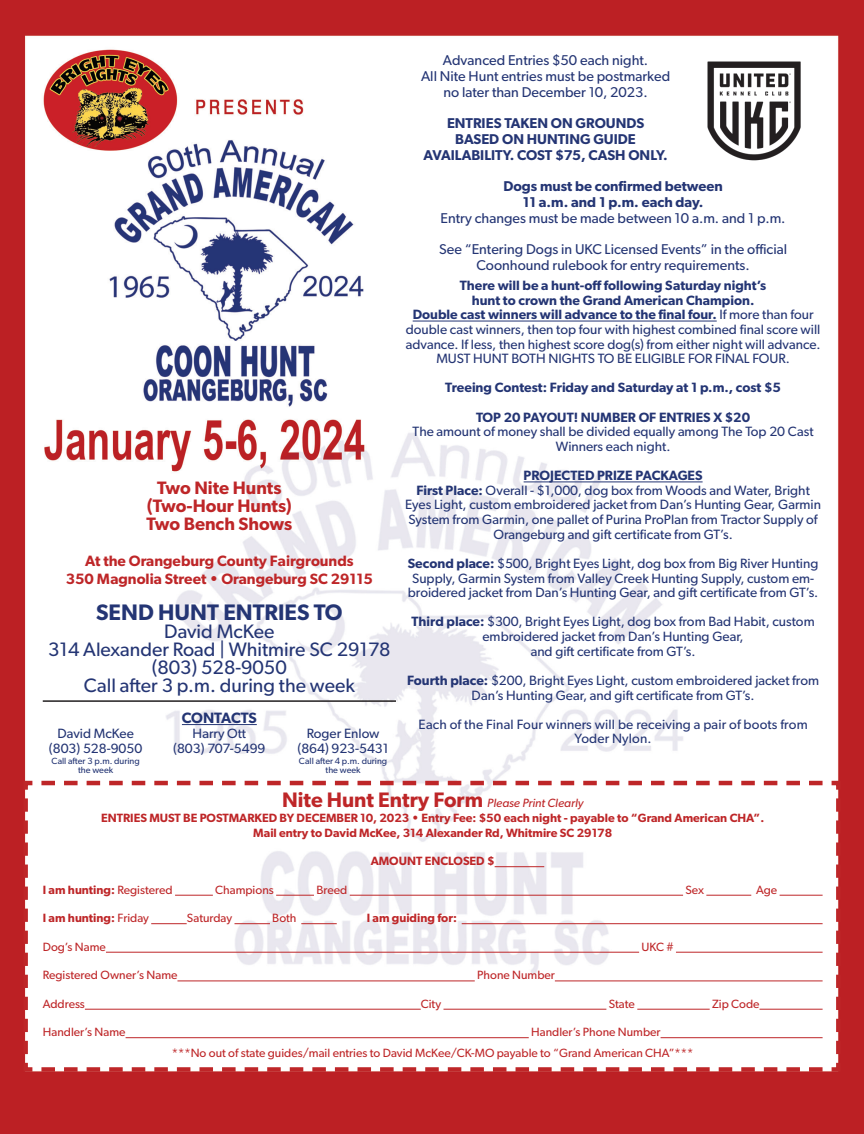
<style>
.page{position:relative;width:864px;height:1134px;background:#fff}
.page>*{position:absolute;margin:0;border:0;box-sizing:border-box;transform-origin:0 0}
.t1{font:600 22.5px "Gibson";color:#243574}
.t2{font:19.5px "Gibson";color:#243574}
.t3{font:600 18px "Gibson";color:#be2628}
.t4{font:600 15px "Gibson";color:#be2628}
.t5{font:600 15px "Gibson";letter-spacing:-.015em;color:#243574}
.t6{font:14.25px "Gibson";color:#243574}
.t7{font:600 14.25px "Gibson";color:#243574}
.t8{font:13.5px/14.7px "Gibson";color:#243574;text-align:center}
.t9{font:600 13.5px "Gibson";color:#243574}
.t10{font:12px "Gibson";color:#be2628}
.t11{font:600 12px "Gibson";color:#be2628}
.t12{font:italic 12px "Gibson";letter-spacing:-.005em;color:#be2628}
.t13{font:9px/9px "Gibson";color:#243574;text-align:center}
.s1{font-weight:600}
.s2{font-weight:600;font-style:normal;font-size:21px}
.s3{font-weight:400}
</style>
<div class="page">
<img style="left:0;top:0;width:864px;height:1134px">
<hr style="left:182px;top:724px;width:75px;height:1px;background:#243574">
<hr style="left:413px;top:321px;width:304px;height:1px;background:#243574">
<hr style="left:524px;top:482px;width:179px;height:1px;background:#243574">
<img style="left:686px;top:54px;width:135px;height:112px">
<svg style="left:21px;top:779px;width:822px;height:295px"></svg>
<hr style="left:495px;top:866px;width:49px;height:1px;background:#be2628">
<hr style="left:175px;top:895px;width:38px;height:1px;background:#be2628">
<hr style="left:276px;top:895px;width:38px;height:1px;background:#be2628">
<hr style="left:350px;top:895px;width:333px;height:1px;background:#be2628">
<hr style="left:706px;top:895px;width:45px;height:1px;background:#be2628">
<hr style="left:780px;top:895px;width:43px;height:1px;background:#be2628">
<hr style="left:151px;top:923px;width:36px;height:1px;background:#be2628">
<hr style="left:235px;top:923px;width:35px;height:1px;background:#be2628">
<hr style="left:301px;top:923px;width:36px;height:1px;background:#be2628">
<hr style="left:462px;top:923px;width:361px;height:1px;background:#be2628">
<hr style="left:106px;top:952px;width:533px;height:1px;background:#be2628">
<hr style="left:676px;top:952px;width:147px;height:1px;background:#be2628">
<hr style="left:177px;top:981px;width:298px;height:1px;background:#be2628">
<hr style="left:555px;top:981px;width:268px;height:1px;background:#be2628">
<hr style="left:85px;top:1009px;width:336px;height:1px;background:#be2628">
<hr style="left:444px;top:1009px;width:162px;height:1px;background:#be2628">
<hr style="left:637px;top:1009px;width:73px;height:1px;background:#be2628">
<hr style="left:760px;top:1009px;width:63px;height:1px;background:#be2628">
<hr style="left:126px;top:1037px;width:403px;height:1px;background:#be2628">
<hr style="left:661px;top:1037px;width:162px;height:1px;background:#be2628">
<hr style="left:43px;top:700px;width:353px;height:2px;background:#231f20">
<p class="t3" style="left:157px;top:477px;width:126px">Two Nite Hunts</p>
<p class="t3" style="left:147px;top:495px;width:146px">(Two-Hour Hunts)</p>
<p class="t3" style="left:147px;top:513px;width:147px">Two Bench Shows</p>
<p class="t4" style="left:85px;top:552px;width:270px">At the Orangeburg County Fairgrounds</p>
<p class="t4" style="left:66px;top:570px;width:309px">350 Magnolia Street • Orangeburg SC 29115</p>
<p class="t1" style="left:96px;top:599px;width:248px">SEND HUNT ENTRIES TO</p>
<p class="t2" style="left:164px;top:620px;width:112px">David McKee</p>
<p class="t2" style="left:48px;top:638px;width:344px">314 Alexander Road | Whitmire SC 29178</p>
<p class="t2" style="left:152px;top:656px;width:136px">(803) 528-9050</p>
<p class="t2" style="left:84px;top:674px;width:273px">Call after 3 p.m. during the week</p>
<p class="t8" style="left:57px;top:726px;width:78px">David McKee</p>
<p class="t8" style="left:49px;top:741px;width:95px">(803) 528-9050</p>
<p class="t5" style="left:182px;top:709px;width:76px">CONTACTS</p>
<p class="t8" style="left:193px;top:726px;width:55px">Harry Ott</p>
<p class="t8" style="left:173px;top:741px;width:94px">(803) 707-5499</p>
<p class="t8" style="left:307px;top:726px;width:74px">Roger Enlow</p>
<p class="t8" style="left:298px;top:741px;width:93px">(864) 923-5431</p>
<p class="t13" style="left:299px;top:756px;width:90px">Call after 4 p.m. during the week</p>
<p class="t13" style="left:51px;top:756px;width:90px">Call after 3 p.m. during the week</p>
<p class="t6" style="left:443px;top:52px;width:207px">Advanced Entries $50 each night.</p>
<p class="t6" style="left:421px;top:68px;width:251px">All Nite Hunt entries must be postmarked</p>
<p class="t6" style="left:443px;top:83px;width:206px">no later than December 10, 2023.</p>
<p class="t7" style="left:447px;top:115px;width:199px">ENTRIES TAKEN ON GROUNDS</p>
<p class="t7" style="left:455px;top:131px;width:182px">BASED ON HUNTING GUIDE</p>
<p class="t7" style="left:423px;top:146px;width:246px">AVAILABILITY. COST $75, CASH ONLY.</p>
<p class="t7" style="left:503px;top:178px;width:221px">Dogs must be confirmed between</p>
<p class="t7" style="left:523px;top:194px;width:182px">11 a.m. and 1 p.m. each day.</p>
<p class="t6" style="left:441px;top:209px;width:346px">Entry changes must be made between 10 a.m. and 1 p.m.</p>
<p class="t6" style="left:439px;top:241px;width:349px">See “Entering Dogs in UKC Licensed Events” in the official</p>
<p class="t6" style="left:477px;top:257px;width:275px">Coonhound rulebook for entry requirements.</p>
<p class="t9" style="left:460px;top:277px;width:308px">There will be a hunt-off following Saturday night’s</p>
<p class="t9" style="left:472px;top:292px;width:284px">hunt to crown the Grand American Champion.</p>
<p class="t8" style="left:406px;top:307px;width:416px"><span class="s1">Double cast winners will advance to the final four.</span> If more than four double cast winners, then top four with highest combined final score will advance. If less, then highest score dog(s) from either night will advance.<br>MUST HUNT BOTH NIGHTS TO BE ELIGIBLE FOR FINAL FOUR.</p>
<p class="t9" style="left:445px;top:380px;width:337px">Treeing Contest: Friday and Saturday at 1 p.m., cost $5</p>
<p class="t9" style="left:476px;top:409px;width:276px">TOP 20 PAYOUT! NUMBER OF ENTRIES X $20</p>
<p class="t8" style="left:413px;top:424px;width:402px">The amount of money shall be divided equally among The Top 20 Cast<br>Winners each night.</p>
<p class="t9" style="left:524px;top:467px;width:180px">PROJECTED PRIZE PACKAGES</p>
<p class="t8" style="left:405px;top:483px;width:417px"><span class="s1">First Place:</span> Overall - $1,000, dog box from Woods and Water, Bright Eyes Light, custom embroidered jacket from Dan’s Hunting Gear, Garmin System from Garmin, one pallet of Purina ProPlan from Tractor Supply of Orangeburg and gift certificate from GT’s.</p>
<p class="t8" style="left:408px;top:556px;width:412px"><span class="s1">Second place:</span> $500, Bright Eyes Light, dog box from Big River Hunting<br>Supply, Garmin System from Valley Creek Hunting Supply, custom em&shy;broidered jacket from Dan’s Hunting Gear, and gift certificate from GT’s.</p>
<p class="t8" style="left:412px;top:614px;width:405px"><span class="s1">Third place:</span> $300, Bright Eyes Light, dog box from Bad Habit, custom embroidered jacket from Dan’s Hunting Gear,</p>
<p class="t8" style="left:531px;top:644px;width:166px">and gift certificate from GT’s.</p>
<p class="t8" style="left:407px;top:673px;width:414px"><span class="s1">Fourth place:</span> $200, Bright Eyes Light, custom embroidered jacket from<br>Dan’s Hunting Gear, and gift certificate from GT’s.</p>
<p class="t8" style="left:418px;top:717px;width:391px">Each of the Final Four winners will be receiving a pair of boots from<br>Yoder Nylon.</p>
<p class="t12" style="left:282px;top:795px;width:303px"><span class="s2">Nite Hunt Entry Form</span> Please Print Clearly</p>
<p class="t11" style="left:101px;top:810px;width:665px">ENTRIES MUST BE POSTMARKED BY DECEMBER 10, 2023 • Entry Fee: $50 each night - payable to “Grand American CHA”.</p>
<p class="t11" style="left:253px;top:825px;width:361px">Mail entry to David McKee, 314 Alexander Rd, Whitmire SC 29178</p>
<p class="t11" style="left:371px;top:854px;width:125px">AMOUNT ENCLOSED $</p>
<p class="t11" style="left:43px;top:882px;width:131px">I am hunting: <span class="s3">Registered</span></p>
<p class="t10" style="left:215px;top:882px;width:60px">Champions</p>
<p class="t10" style="left:316px;top:882px;width:33px">Breed</p>
<p class="t10" style="left:685px;top:882px;width:20px">Sex</p>
<p class="t10" style="left:756px;top:882px;width:23px">Age</p>
<p class="t11" style="left:43px;top:911px;width:108px">I am hunting: <span class="s3">Friday</span></p>
<p class="t10" style="left:187px;top:911px;width:47px">Saturday</p>
<p class="t10" style="left:272px;top:911px;width:26px">Both</p>
<p class="t11" style="left:367px;top:911px;width:92px">I am guiding for:</p>
<p class="t10" style="left:43px;top:939px;width:65px">Dog’s Name</p>
<p class="t10" style="left:642px;top:939px;width:34px">UKC #</p>
<p class="t10" style="left:43px;top:968px;width:136px">Registered Owner’s Name</p>
<p class="t10" style="left:477px;top:968px;width:79px">Phone Number</p>
<p class="t10" style="left:43px;top:996px;width:44px">Address</p>
<p class="t10" style="left:421px;top:996px;width:22px">City</p>
<p class="t10" style="left:609px;top:996px;width:28px">State</p>
<p class="t10" style="left:712px;top:996px;width:49px">Zip Code</p>
<p class="t10" style="left:43px;top:1025px;width:84px">Handler’s Name</p>
<p class="t10" style="left:531px;top:1025px;width:131px">Handler’s Phone Number</p>
<p class="t10" style="left:172px;top:1046px;width:523px">***No out of state guides/mail entries to David McKee/CK-MO payable to “Grand American CHA”***</p>
</div>
